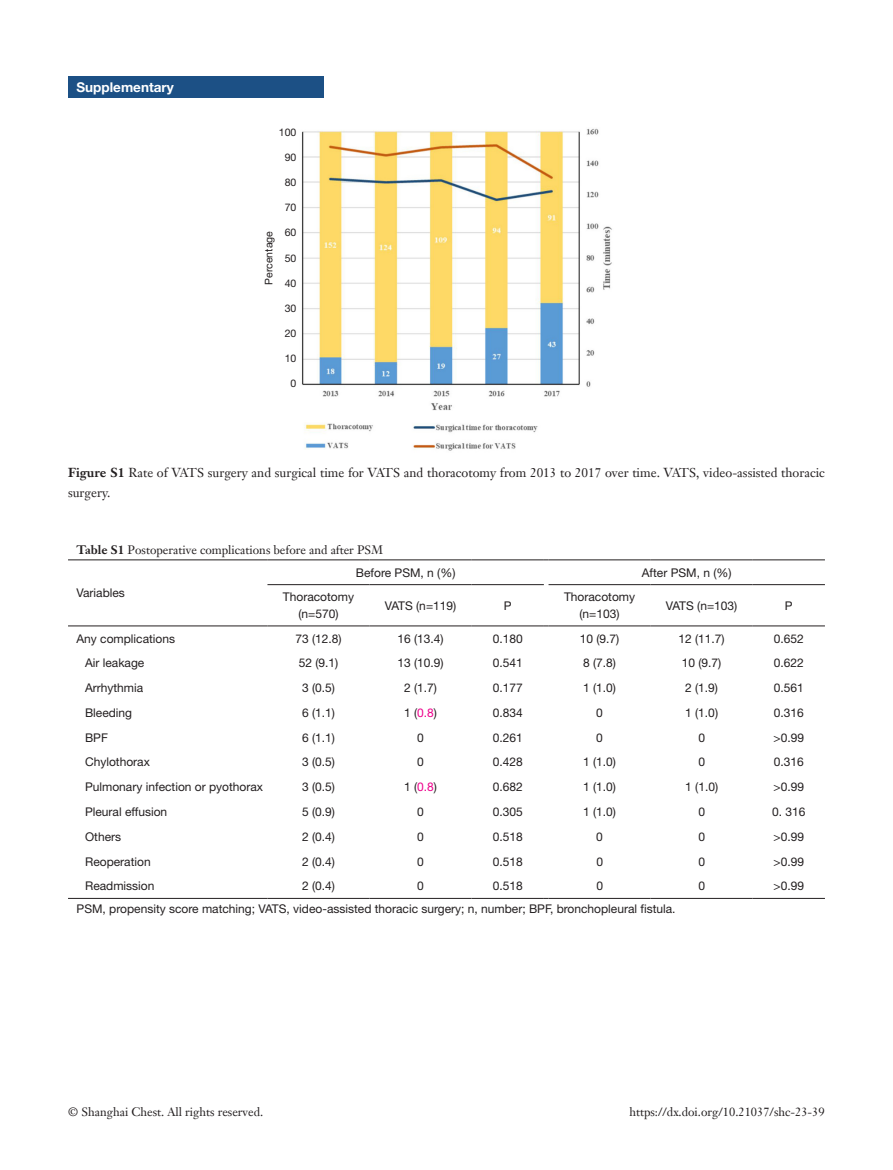
<style>
.page{position:relative;width:893px;height:1170px;background:#fff}
.page>*{position:absolute;margin:0;border:0;box-sizing:border-box;transform-origin:0 0}
.t1{font:700 13.5px "Helvetica Neue LT Pro";color:#fff}
.t2{font:12.75px/19.5px "Janson Text LT";color:#231f20}
.t3{font:12px/16.5px "Helvetica Neue LT Pro";color:#231f20;text-align:center}
.t4{font:12px "Janson Text LT";color:#231f20}
.t5{font:10.5px "Helvetica Neue LT Pro";color:#231f20}
.s1{font-weight:700}
.s2{color:#ed028c}
</style>
<div class="page">
<div style="left:68px;top:77px;width:255px;height:21px;background:#1c5085"></div>
<hr style="left:267px;top:584px;width:102px;height:1px;background:#231f20">
<hr style="left:369px;top:584px;width:103px;height:1px;background:#231f20">
<hr style="left:472px;top:584px;width:72px;height:1px;background:#231f20">
<hr style="left:549px;top:584px;width:102px;height:1px;background:#231f20">
<hr style="left:651px;top:584px;width:102px;height:1px;background:#231f20">
<hr style="left:753px;top:584px;width:72px;height:1px;background:#231f20">
<hr style="left:68px;top:559px;width:199px;height:1px;background:#231f20">
<hr style="left:267px;top:559px;width:102px;height:1px;background:#231f20">
<hr style="left:369px;top:559px;width:103px;height:1px;background:#231f20">
<hr style="left:472px;top:559px;width:72px;height:1px;background:#231f20">
<hr style="left:549px;top:559px;width:102px;height:1px;background:#231f20">
<hr style="left:651px;top:559px;width:102px;height:1px;background:#231f20">
<hr style="left:753px;top:559px;width:72px;height:1px;background:#231f20">
<hr style="left:68px;top:625px;width:199px;height:1px;background:#231f20">
<hr style="left:267px;top:625px;width:102px;height:1px;background:#231f20">
<hr style="left:369px;top:625px;width:103px;height:1px;background:#231f20">
<hr style="left:472px;top:625px;width:72px;height:1px;background:#231f20">
<hr style="left:549px;top:625px;width:102px;height:1px;background:#231f20">
<hr style="left:651px;top:625px;width:102px;height:1px;background:#231f20">
<hr style="left:753px;top:625px;width:72px;height:1px;background:#231f20">
<hr style="left:68px;top:897px;width:199px;height:1px;background:#231f20">
<hr style="left:267px;top:897px;width:102px;height:1px;background:#231f20">
<hr style="left:369px;top:897px;width:103px;height:1px;background:#231f20">
<hr style="left:472px;top:897px;width:72px;height:1px;background:#231f20">
<hr style="left:549px;top:897px;width:102px;height:1px;background:#231f20">
<hr style="left:651px;top:897px;width:102px;height:1px;background:#231f20">
<hr style="left:753px;top:897px;width:72px;height:1px;background:#231f20">
<img style="left:301px;top:128px;width:311px;height:323px">
<p class="t1" style="left:77px;top:79px;width:99px">Supplementary</p>
<p class="t5" style="left:279px;top:125px;width:19px">100</p>
<p class="t5" style="left:285px;top:151px;width:13px">90</p>
<p class="t5" style="left:285px;top:176px;width:13px">80</p>
<p class="t5" style="left:285px;top:201px;width:13px">70</p>
<p class="t5" style="left:285px;top:226px;width:13px">60</p>
<p class="t5" style="left:285px;top:251px;width:13px">50</p>
<p class="t5" style="left:285px;top:276px;width:13px">40</p>
<p class="t5" style="left:285px;top:301px;width:13px">30</p>
<p class="t5" style="left:285px;top:327px;width:13px">20</p>
<p class="t5" style="left:285px;top:352px;width:13px">10</p>
<p class="t5" style="left:291px;top:377px;width:7px">0</p>
<p class="t5" style="left:262px;top:284px;width:55px;rotate:-90deg">Percentage</p>
<p class="t2" style="left:68px;top:463px;width:758px"><span class="s1">Figure S1</span> Rate of VATS surgery and surgical time for VATS and thoracotomy from 2013 to 2017 over time. VATS, video-assisted thoracic surgery.</p>
<p class="t4" style="left:77px;top:541px;width:308px"><span class="s1">Table S1</span> Postoperative complications before and after PSM</p>
<p class="t3" style="left:77px;top:584px;width:50px">Variables</p>
<p class="t3" style="left:356px;top:563px;width:101px">Before PSM, n (%)</p>
<p class="t3" style="left:642px;top:563px;width:91px">After PSM, n (%)</p>
<p class="t3" style="left:283px;top:588px;width:73px">Thoracotomy (n=570)</p>
<p class="t3" style="left:385px;top:596px;width:73px">VATS (n=119)</p>
<p class="t3" style="left:504px;top:596px;width:9px">P</p>
<p class="t3" style="left:564px;top:588px;width:73px">Thoracotomy (n=103)</p>
<p class="t3" style="left:666px;top:596px;width:73px">VATS (n=103)</p>
<p class="t3" style="left:785px;top:596px;width:9px">P</p>
<p class="t3" style="left:77px;top:629px;width:100px">Any complications</p>
<p class="t3" style="left:295px;top:629px;width:48px">73 (12.8)</p>
<p class="t3" style="left:397px;top:629px;width:48px">16 (13.4)</p>
<p class="t3" style="left:493px;top:629px;width:32px">0.180</p>
<p class="t3" style="left:580px;top:629px;width:41px">10 (9.7)</p>
<p class="t3" style="left:678px;top:629px;width:48px">12 (11.7)</p>
<p class="t3" style="left:774px;top:629px;width:32px">0.652</p>
<p class="t3" style="left:85px;top:654px;width:61px">Air leakage</p>
<p class="t3" style="left:299px;top:654px;width:41px">52 (9.1)</p>
<p class="t3" style="left:397px;top:654px;width:48px">13 (10.9)</p>
<p class="t3" style="left:493px;top:654px;width:32px">0.541</p>
<p class="t3" style="left:583px;top:654px;width:34px">8 (7.8)</p>
<p class="t3" style="left:682px;top:654px;width:41px">10 (9.7)</p>
<p class="t3" style="left:774px;top:654px;width:32px">0.622</p>
<p class="t3" style="left:85px;top:679px;width:60px">Arrhythmia</p>
<p class="t3" style="left:302px;top:679px;width:34px">3 (0.5)</p>
<p class="t3" style="left:404px;top:679px;width:34px">2 (1.7)</p>
<p class="t3" style="left:493px;top:679px;width:32px">0.177</p>
<p class="t3" style="left:583px;top:679px;width:34px">1 (1.0)</p>
<p class="t3" style="left:685px;top:679px;width:34px">2 (1.9)</p>
<p class="t3" style="left:774px;top:679px;width:32px">0.561</p>
<p class="t3" style="left:85px;top:704px;width:49px">Bleeding</p>
<p class="t3" style="left:302px;top:704px;width:34px">6 (1.1)</p>
<p class="t3" style="left:404px;top:704px;width:34px">1 (<span class="s2">0.8</span>)</p>
<p class="t3" style="left:493px;top:704px;width:32px">0.834</p>
<p class="t3" style="left:596px;top:704px;width:8px">0</p>
<p class="t3" style="left:685px;top:704px;width:34px">1 (1.0)</p>
<p class="t3" style="left:774px;top:704px;width:32px">0.316</p>
<p class="t3" style="left:85px;top:728px;width:24px">BPF</p>
<p class="t3" style="left:302px;top:728px;width:34px">6 (1.1)</p>
<p class="t3" style="left:417px;top:728px;width:8px">0</p>
<p class="t3" style="left:493px;top:728px;width:32px">0.261</p>
<p class="t3" style="left:596px;top:728px;width:8px">0</p>
<p class="t3" style="left:698px;top:728px;width:8px">0</p>
<p class="t3" style="left:773px;top:728px;width:32px">&gt;0.99</p>
<p class="t3" style="left:85px;top:753px;width:66px">Chylothorax</p>
<p class="t3" style="left:302px;top:753px;width:34px">3 (0.5)</p>
<p class="t3" style="left:417px;top:753px;width:8px">0</p>
<p class="t3" style="left:493px;top:753px;width:32px">0.428</p>
<p class="t3" style="left:583px;top:753px;width:34px">1 (1.0)</p>
<p class="t3" style="left:698px;top:753px;width:8px">0</p>
<p class="t3" style="left:774px;top:753px;width:32px">0.316</p>
<p class="t3" style="left:85px;top:778px;width:180px">Pulmonary infection or pyothorax</p>
<p class="t3" style="left:302px;top:778px;width:34px">3 (0.5)</p>
<p class="t3" style="left:404px;top:778px;width:34px">1 (<span class="s2">0.8</span>)</p>
<p class="t3" style="left:493px;top:778px;width:32px">0.682</p>
<p class="t3" style="left:583px;top:778px;width:34px">1 (1.0)</p>
<p class="t3" style="left:685px;top:778px;width:34px">1 (1.0)</p>
<p class="t3" style="left:774px;top:778px;width:32px">&gt;0.99</p>
<p class="t3" style="left:85px;top:803px;width:84px">Pleural effusion</p>
<p class="t3" style="left:302px;top:803px;width:34px">5 (0.9)</p>
<p class="t3" style="left:417px;top:803px;width:8px">0</p>
<p class="t3" style="left:493px;top:803px;width:32px">0.305</p>
<p class="t3" style="left:583px;top:803px;width:34px">1 (1.0)</p>
<p class="t3" style="left:698px;top:803px;width:8px">0</p>
<p class="t3" style="left:772px;top:803px;width:35px">0. 316</p>
<p class="t3" style="left:85px;top:827px;width:38px">Others</p>
<p class="t3" style="left:302px;top:827px;width:34px">2 (0.4)</p>
<p class="t3" style="left:417px;top:827px;width:8px">0</p>
<p class="t3" style="left:493px;top:827px;width:32px">0.518</p>
<p class="t3" style="left:596px;top:827px;width:8px">0</p>
<p class="t3" style="left:698px;top:827px;width:8px">0</p>
<p class="t3" style="left:774px;top:827px;width:32px">&gt;0.99</p>
<p class="t3" style="left:85px;top:852px;width:67px">Reoperation</p>
<p class="t3" style="left:302px;top:852px;width:34px">2 (0.4)</p>
<p class="t3" style="left:417px;top:852px;width:8px">0</p>
<p class="t3" style="left:493px;top:852px;width:32px">0.518</p>
<p class="t3" style="left:596px;top:852px;width:8px">0</p>
<p class="t3" style="left:698px;top:852px;width:8px">0</p>
<p class="t3" style="left:774px;top:852px;width:32px">&gt;0.99</p>
<p class="t3" style="left:85px;top:877px;width:71px">Readmission</p>
<p class="t3" style="left:302px;top:877px;width:34px">2 (0.4)</p>
<p class="t3" style="left:417px;top:877px;width:8px">0</p>
<p class="t3" style="left:493px;top:877px;width:32px">0.518</p>
<p class="t3" style="left:596px;top:877px;width:8px">0</p>
<p class="t3" style="left:698px;top:877px;width:8px">0</p>
<p class="t3" style="left:774px;top:877px;width:32px">&gt;0.99</p>
<p class="t3" style="left:77px;top:900px;width:600px">PSM, propensity score matching; VATS, video-assisted thoracic surgery; n, number; BPF, bronchopleural fistula.</p>
<p class="t4" style="left:68px;top:1104px;width:196px">© Shanghai Chest. All rights reserved.</p>
<p class="t4" style="left:629px;top:1104px;width:197px">https://dx.doi.org/10.21037/shc-23-39</p>
</div>
